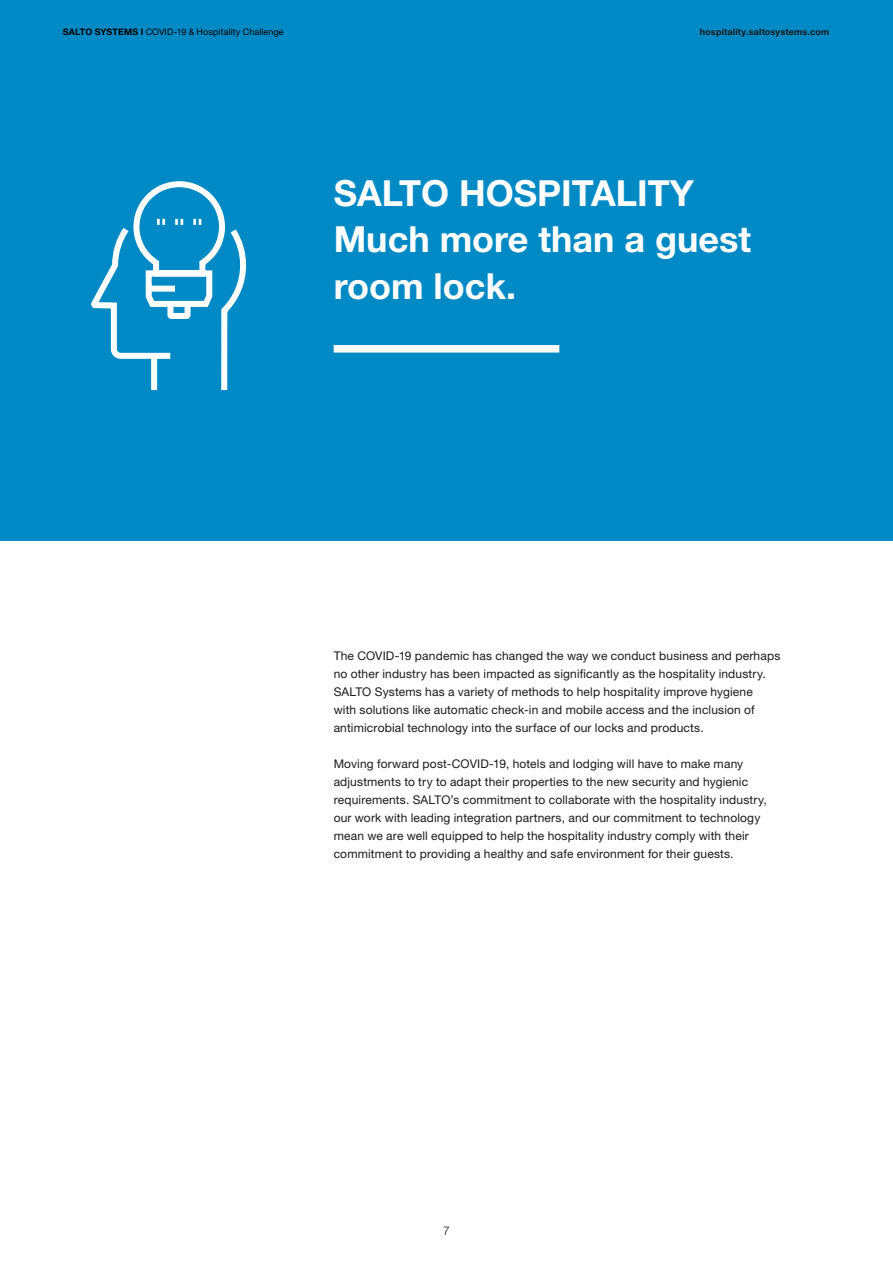
<style>
.page{position:relative;width:893px;height:1263px;background:#fff}
.page>*{position:absolute;margin:0;border:0;box-sizing:border-box;transform-origin:0 0}
.t1{font:700 36px/46.3px "Helvetica Neue LT Std";color:#fff}
.Body_Copy{font:12px/18px "Helvetica Neue LT Std";letter-spacing:.015em;color:#1a1a1a}
.t2{font:300 12px "Helvetica Neue LT Std";color:#1a1a1a}
.t3{font:9px "Helvetica Neue LT Std";letter-spacing:.01em;color:#000100}
.t4{font:700 9px "Helvetica Neue LT Std";letter-spacing:.02em;color:#1a1a1a}
.s1{font-weight:700}
</style>
<div class="page">
<div style="left:0;top:0;width:893px;height:540px;background:#008ac5"></div>
<div style="left:334px;top:345px;width:225px;height:7px;background:#fff"></div>
<svg style="left:91px;top:181px;width:156px;height:210px"></svg>
<p class="t3" style="left:63px;top:27px;width:223px"><span class="s1">SALTO SYSTEMS I</span> COVID-19 &amp; Hospitality Challenge</p>
<p class="t4" style="left:700px;top:26px;width:131px">hospitality.saltosystems.com</p>
<p class="t1" style="left:334px;top:169px;width:362px">SALTO HOSPITALITY</p>
<p class="t1" style="left:334px;top:215px;width:419px">Much more than a guest room lock.</p>
<p class="Body_Copy" style="left:334px;top:646px;width:448px">The COVID-19 pandemic has changed the way we conduct business and perhaps no other industry has been impacted as significantly as the hospitality industry.<br>SALTO Systems has a variety of methods to help hospitality improve hygiene<br>with solutions like automatic check-in and mobile access and the inclusion of antimicrobial technology into the surface of our locks and products.</p>
<p class="Body_Copy" style="left:334px;top:754px;width:435px">Moving forward post-COVID-19, hotels and lodging will have to make many adjustments to try to adapt their properties to the new security and hygienic requirements. SALTO’s commitment to collaborate with the hospitality industry, our work with leading integration partners, and our commitment to technology mean we are well equipped to help the hospitality industry comply with their commitment to providing a healthy and safe environment for their guests.</p>
<p class="t2" style="left:443px;top:1224px;width:8px">7</p>
</div>
